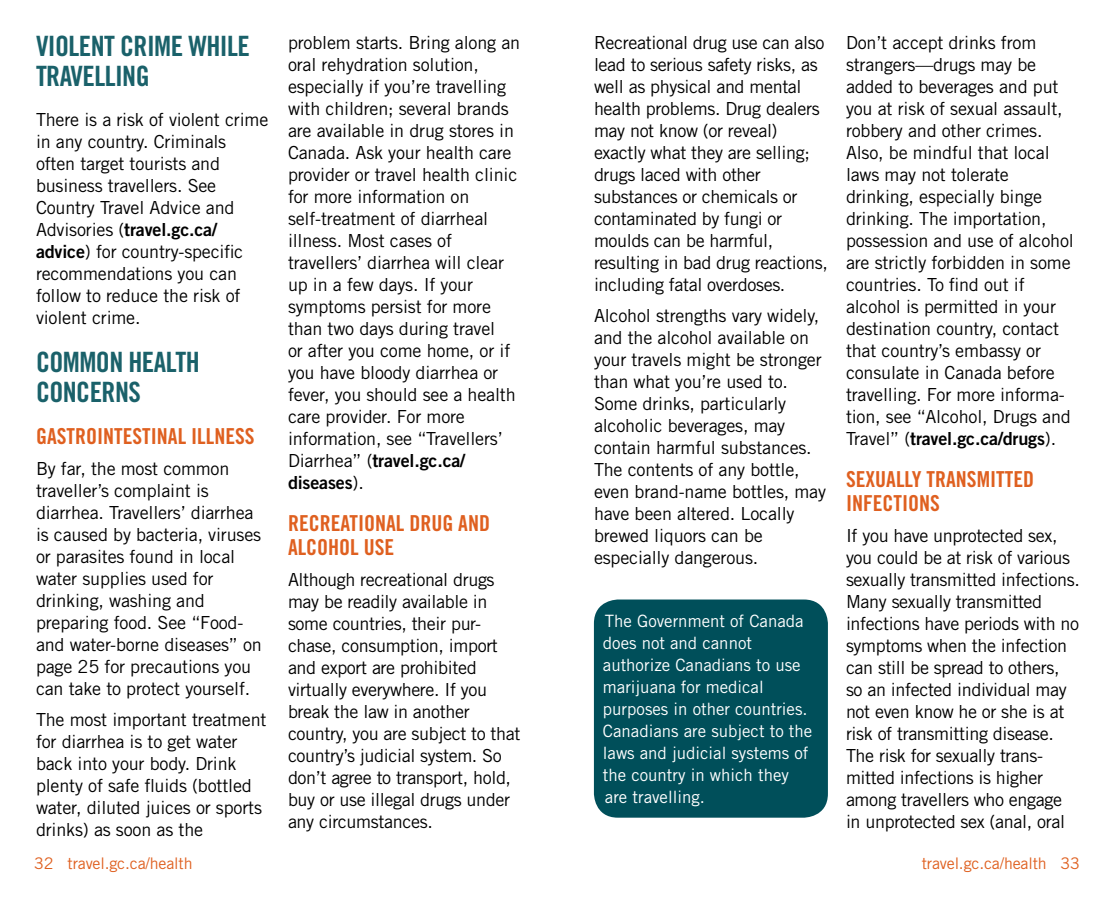
<style>
.page{position:relative;width:1116px;height:900px;background:#fff}
.page>*{position:absolute;margin:0;border:0;box-sizing:border-box;transform-origin:0 0}
.t1{font:28px/30px "Trade Gothic LT Std Bd Cn 20";letter-spacing:-.02em;color:#1a616a}
.t2{font:22px/24px "Trade Gothic LT Std Bd Cn 20";color:#df6020}
.t3{font:18px/22px "Trade Gothic LT Std";letter-spacing:-.01em;color:#000}
.t4{font:18px/22px "Trade Gothic LT Std Bd 2";letter-spacing:-.01em;color:#000}
.t5{font:17px/22px "Trade Gothic LT Std";color:#fff}
.t6{font:16px "Trade Gothic LT Std";letter-spacing:-.01em;color:#df6020}
.s1{font-family:"Trade Gothic LT Std"}
.s2{font-family:"Trade Gothic LT Std Bd 2"}
</style>
<div class="page">
<div style="left:594px;top:600px;width:234px;height:218px;background:#004f5a;border-radius:24px"></div>
<h1 class="t1" style="left:36px;top:31px;width:215px">VIOLENT CRIME WHILE<br>TRAVELLING</h1>
<p class="t3" style="left:36px;top:109px;width:234px">There is a risk of violent crime in any country. Criminals often target tourists and business travellers. See<br>Country Travel Advice and</p>
<p class="t4" style="left:36px;top:218px;width:183px"><span class="s1">Advisories (</span>travel.gc.ca/</p>
<p class="t3" style="left:36px;top:241px;width:209px"><span class="s2">advice</span>) for country-specific recommendations you can follow to reduce the risk of violent crime.</p>
<h1 class="t1" style="left:36px;top:347px;width:165px">COMMON HEALTH<br>CONCERNS</h1>
<p class="t2" style="left:36px;top:424px;width:220px">GASTROINTESTINAL ILLNESS</p>
<p class="t3" style="left:36px;top:458px;width:227px">By far, the most common traveller’s complaint is diarrhea. Travellers’ diarrhea is caused by bacteria, viruses or parasites found in local water supplies used for drinking, washing and preparing food. See “Food&shy;and water-borne diseases” on page 25 for precautions you can take to protect yourself.</p>
<p class="t3" style="left:36px;top:709px;width:232px">The most important treatment for diarrhea is to get water back into your body. Drink plenty of safe fluids (bottled water, diluted juices or sports drinks) as soon as the</p>
<p class="t3" style="left:288px;top:31px;width:234px">problem starts. Bring along an oral rehydration solution, especially if you’re travelling with children; several brands are available in drug stores in<br>Canada. Ask your health care provider or travel health clinic for more information on self-treatment of diarrheal illness. Most cases of travellers’ diarrhea will clear up in a few days. If your symptoms persist for more than two days during travel<br>or after you come home, or if you have bloody diarrhea or fever, you should see a health care provider. For more information, see “Travellers’</p>
<p class="t4" style="left:288px;top:449px;width:179px"><span class="s1">Diarrhea” (</span>travel.gc.ca/ diseases<span class="s1">).</span></p>
<p class="t2" style="left:288px;top:511px;width:204px">RECREATIONAL DRUG AND<br>ALCOHOL USE</p>
<p class="t3" style="left:288px;top:568px;width:234px">Although recreational drugs may be readily available in some countries, their pur&shy;chase, consumption, import and export are prohibited virtually everywhere. If you break the law in another country, you are subject to that country’s judicial system. So don’t agree to transport, hold, buy or use illegal drugs under any circumstances.</p>
<p class="t3" style="left:594px;top:31px;width:236px">Recreational drug use can also lead to serious safety risks, as well as physical and mental health problems. Drug dealers may not know (or reveal) exactly what they are selling; drugs laced with other substances or chemicals or contaminated by fungi or moulds can be harmful, resulting in bad drug reactions, including fatal overdoses.</p>
<p class="t3" style="left:594px;top:304px;width:234px">Alcohol strengths vary widely, and the alcohol available on your travels might be stronger than what you’re used to.<br>Some drinks, particularly alcoholic beverages, may contain harmful substances.<br>The contents of any bottle, even brand-name bottles, may have been altered. Locally brewed liquors can be especially dangerous.</p>
<p class="t5" style="left:603px;top:609px;width:211px">The Government of Canada does not and cannot authorize Canadians to use marijuana for medical purposes in other countries.<br>Canadians are subject to the laws and judicial systems of the country in which they are travelling.</p>
<p class="t3" style="left:846px;top:31px;width:229px">Don’t accept drinks from strangers—drugs may be added to beverages and put you at risk of sexual assault, robbery and other crimes.<br>Also, be mindful that local laws may not tolerate drinking, especially binge drinking. The importation, possession and use of alcohol are strictly forbidden in some countries. To find out if alcohol is permitted in your destination country, contact that country’s embassy or consulate in Canada before travelling. For more informa&shy;tion, see “Alcohol, Drugs and</p>
<p class="t4" style="left:846px;top:427px;width:212px"><span class="s1">Travel” (</span>travel.gc.ca/drugs<span class="s1">).</span></p>
<p class="t2" style="left:846px;top:467px;width:190px">SEXUALLY TRANSMITTED<br>INFECTIONS</p>
<p class="t3" style="left:846px;top:524px;width:235px">If you have unprotected sex, you could be at risk of various sexually transmitted infections.<br>Many sexually transmitted infections have periods with no symptoms when the infection can still be spread to others, so an infected individual may not even know he or she is at risk of transmitting disease.<br>The risk for sexually trans&shy;mitted infections is higher among travellers who engage in unprotected sex (anal, oral</p>
<p class="t6" style="left:34px;top:853px;width:160px">32 travel.gc.ca/health</p>
<p class="t6" style="left:922px;top:853px;width:160px">travel.gc.ca/health 33</p>
</div>
